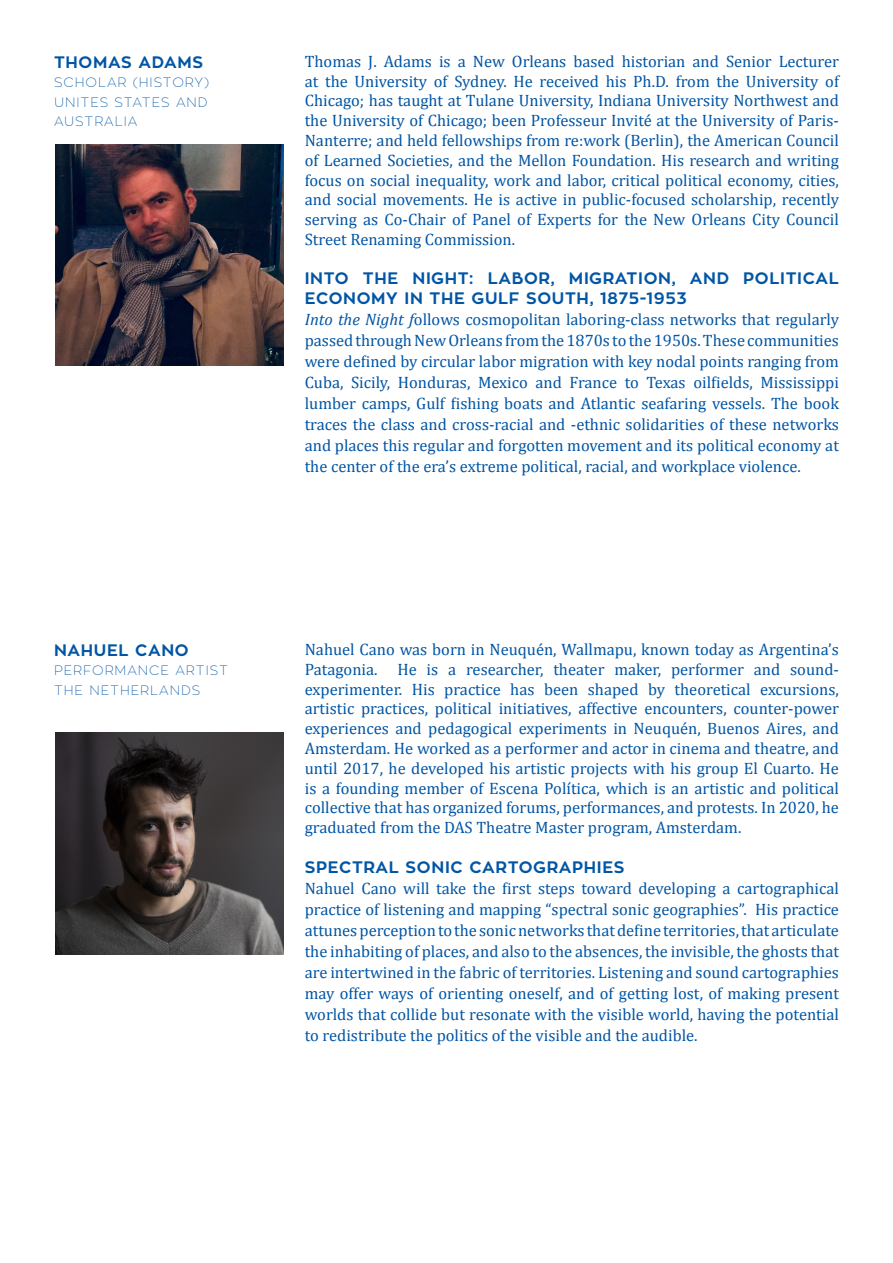
<style>
.page{position:relative;width:893px;height:1263px;background:#fff}
.page>*{position:absolute;margin:0;border:0;box-sizing:border-box;transform-origin:0 0}
.t1{font:16.5px/19.8px "Cambria";color:#0155a5;text-align:justify}
.t2{font:700 16.5px/19.5px "Zona Pro";letter-spacing:.04em;color:#0155a5}
.t3{font:100 13.5px/19.5px "Zona Pro";letter-spacing:.07em;color:#0155a5}
.s1{font-style:italic}
</style>
<div class="page">
<img style="left:55px;top:145px;width:228px;height:221px">
<img style="left:55px;top:733px;width:228px;height:222px">
<p class="t2" style="left:54px;top:52px;width:151px">THOMAS ADAMS</p>
<p class="t3" style="left:54px;top:73px;width:157px">SCHOLAR (HISTORY)</p>
<p class="t3" style="left:54px;top:92px;width:155px">UNITES STATES AND<br>AUSTRALIA</p>
<p class="t2" style="left:54px;top:640px;width:136px">NAHUEL CANO</p>
<p class="t3" style="left:54px;top:661px;width:175px">PERFORMANCE ARTIST<br>THE NETHERLANDS</p>
<p class="t1" style="left:305px;top:51px;width:536px">Thomas J. Adams is a New Orleans based historian and Senior Lecturer at the University of Sydney. He received his Ph.D. from the University of Chicago; has taught at Tulane University, Indiana University Northwest and the University of Chicago; been Professeur Invité at the University of Paris-Nanterre; and held fellowships from re:work (Berlin), the American Council of Learned Societies, and the Mellon Foundation. His research and writing focus on social inequality, work and labor, critical political economy, cities, and social movements. He is active in public-focused scholarship, recently serving as Co-Chair of Panel of Experts for the New Orleans City Council Street Renaming Commission.</p>
<p class="t2" style="left:305px;top:269px;width:536px">INTO THE NIGHT: LABOR, MIGRATION, AND POLITICAL<br>ECONOMY IN THE GULF SOUTH, 1875-1953</p>
<p class="t1" style="left:305px;top:309px;width:536px;line-height:21px"><span class="s1">Into the Night f</span>ollows cosmopolitan laboring-class networks that regularly passed through New Orleans from the 1870s to the 1950s. These communities were defined by circular labor migration with key nodal points ranging from Cuba, Sicily, Honduras, Mexico and France to Texas oilfields, Mississippi lumber camps, Gulf fishing boats and Atlantic seafaring vessels. The book traces the class and cross-racial and -ethnic solidarities of these networks and places this regular and forgotten movement and its political economy at the center of the era’s extreme political, racial, and workplace violence.</p>
<p class="t1" style="left:305px;top:639px;width:536px">Nahuel Cano was born in Neuquén, Wallmapu, known today as Argentina’s Patagonia. He is a researcher, theater maker, performer and sound&shy;experimenter. His practice has been shaped by theoretical excursions, artistic practices, political initiatives, affective encounters, counter-power experiences and pedagogical experiments in Neuquén, Buenos Aires, and Amsterdam. He worked as a performer and actor in cinema and theatre, and until 2017, he developed his artistic projects with his group El Cuarto. He is a founding member of Escena Política, which is an artistic and political collective that has organized forums, performances, and protests. In 2020, he graduated from the DAS Theatre Master program, Amsterdam.</p>
<p class="t2" style="left:305px;top:857px;width:321px">SPECTRAL SONIC CARTOGRAPHIES</p>
<p class="t1" style="left:305px;top:877px;width:536px;line-height:21px">Nahuel Cano will take the first steps toward developing a cartographical practice of listening and mapping “spectral sonic geographies”. His practice attunes perception to the sonic networks that define territories, that articulate the inhabiting of places, and also to the absences, the invisible, the ghosts that are intertwined in the fabric of territories. Listening and sound cartographies may offer ways of orienting oneself, and of getting lost, of making present worlds that collide but resonate with the visible world, having the potential to redistribute the politics of the visible and the audible.</p>
</div>
